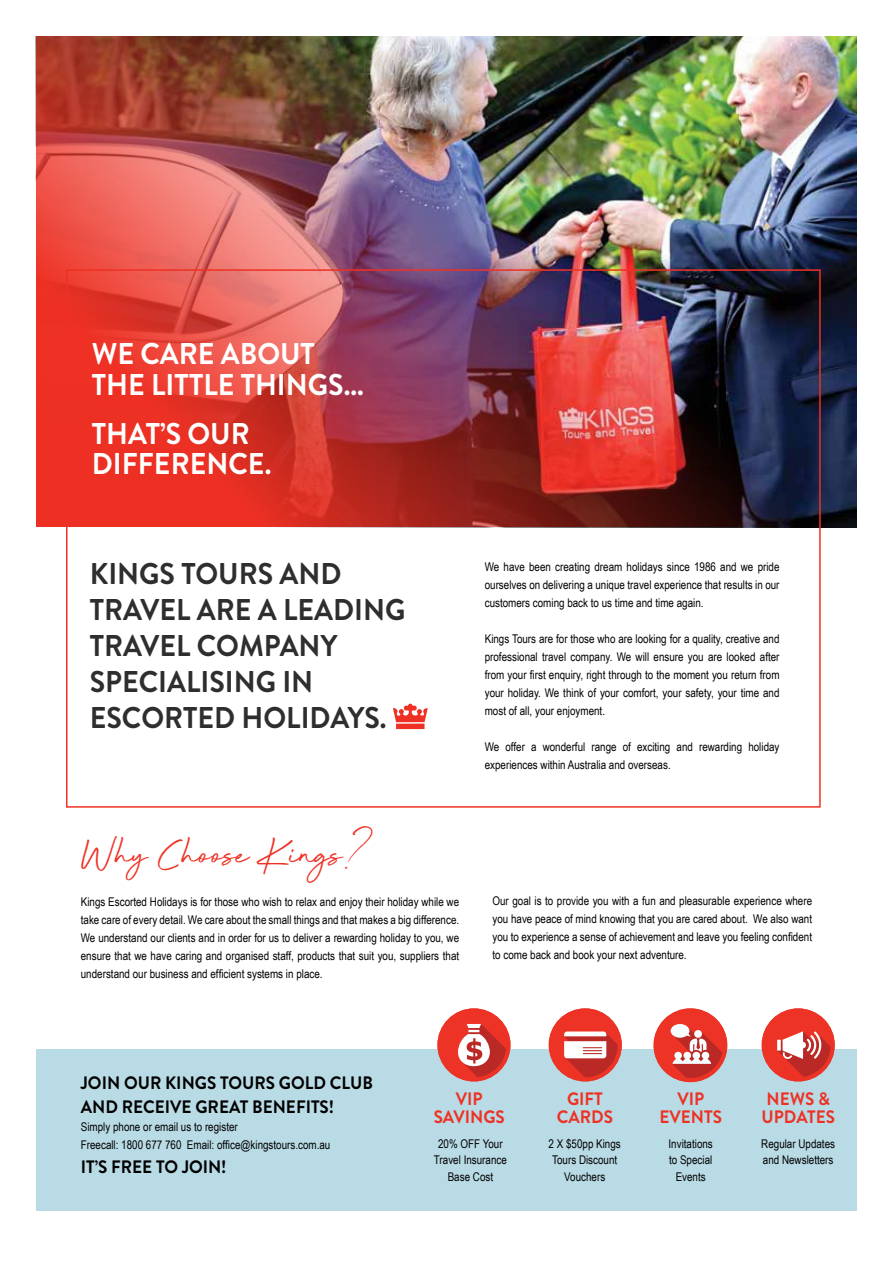
<style>
.page{position:relative;width:893px;height:1263px;background:#fff}
.page>*{position:absolute;margin:0;border:0;box-sizing:border-box;transform-origin:0 0}
.t1{font:45px "Beyond Infinity";color:#ee3124}
.t2{font:700 30px/36px "Brandon Grotesque";color:#2e2e2f;scale:.95 1}
.t3{font:700 30px/30px "Brandon Grotesque";color:#fff;scale:.95 1}
.t4{font:700 18px/24px "Brandon Grotesque";color:#000;scale:.95 1}
.t5{font:700 18px/18px "Brandon Grotesque";color:#ee3124;text-align:center;scale:.95 1}
.t6{font:12px/18px "Arial Narrow";color:#000;text-align:justify}
.s1{font-family:"modernline"}
</style>
<div class="page">
<div style="left:36px;top:1049px;width:821px;height:161px;background:#b9dbe5"></div>
<svg style="left:548px;top:1008px;width:74px;height:74px"></svg>
<svg style="left:761px;top:1008px;width:74px;height:74px"></svg>
<svg style="left:653px;top:1008px;width:75px;height:75px"></svg>
<svg style="left:437px;top:1008px;width:74px;height:74px"></svg>
<svg style="left:393px;top:704px;width:35px;height:18px"></svg>
<div style="left:396px;top:723px;width:28px;height:6px;background:#ee3124"></div>
<img style="left:36px;top:36px;width:821px;height:491px">
<h2 class="t3" style="left:92px;top:340px;width:288px">WE CARE ABOUT<br>THE LITTLE THINGS...</h2>
<h2 class="t3" style="left:92px;top:419px;width:191px">THAT’S OUR<br>DIFFERENCE.</h2>
<h2 class="t2" style="left:90px;top:556px;width:334px">KINGS TOURS AND<br>TRAVEL ARE A LEADING<br>TRAVEL COMPANY<br>SPECIALISING IN<br>ESCORTED HOLIDAYS.</h2>
<h1 class="t1" style="left:81px;top:830px;width:296px">Why Choose Kings<span class="s1">?</span></h1>
<p class="t6" style="left:81px;top:893px;width:380px">Kings Escorted Holidays is for those who wish to relax and enjoy their holiday while we take care of every detail. We care about the small things and that makes a big difference.<br>We understand our clients and in order for us to deliver a rewarding holiday to you, we ensure that we have caring and organised staff, products that suit you, suppliers that understand our business and efficient systems in place.</p>
<p class="t6" style="left:485px;top:558px;width:296px">We have been creating dream holidays since 1986 and we pride ourselves on delivering a unique travel experience that results in our customers coming back to us time and time again.</p>
<p class="t6" style="left:485px;top:630px;width:296px">Kings Tours are for those who are looking for a quality, creative and professional travel company. We will ensure you are looked after from your first enquiry, right through to the moment you return from your holiday. We think of your comfort, your safety, your time and most of all, your enjoyment.</p>
<p class="t6" style="left:485px;top:738px;width:296px">We offer a wonderful range of exciting and rewarding holiday experiences within Australia and overseas.</p>
<p class="t6" style="left:492px;top:891px;width:321px">Our goal is to provide you with a fun and pleasurable experience where you have peace of mind knowing that you are cared about. We also want you to experience a sense of achievement and leave you feeling confident to come back and book your next adventure.</p>
<h3 class="t4" style="left:81px;top:1071px;width:309px">JOIN OUR KINGS TOURS GOLD CLUB<br>AND RECEIVE GREAT BENEFITS!</h3>
<p class="t6" style="left:81px;top:1117px;width:251px">Simply phone or email us to register<br>Freecall: 1800 677 760 Email: office@kingstours.com.au</p>
<h3 class="t4" style="left:81px;top:1155px;width:155px">IT’S FREE TO JOIN!</h3>
<h3 class="t5" style="left:434px;top:1090px;width:76px">VIP<br>SAVINGS</h3>
<h3 class="t5" style="left:557px;top:1090px;width:61px">GIFT<br>CARDS</h3>
<h3 class="t5" style="left:659px;top:1090px;width:67px">VIP<br>EVENTS</h3>
<h3 class="t5" style="left:761px;top:1090px;width:79px;text-align:left">NEWS &amp;<br>UPDATES</h3>
<p class="t6" style="left:434px;top:1135px;width:74px;line-height:16.5px;text-align:center">20% OFF Your<br>Travel Insurance<br>Base Cost</p>
<p class="t6" style="left:549px;top:1135px;width:74px;line-height:16.5px;text-align:center">2 X $50pp Kings<br>Tours Discount<br>Vouchers</p>
<p class="t6" style="left:669px;top:1135px;width:46px;line-height:16.5px;text-align:center">Invitations to Special<br>Events</p>
<p class="t6" style="left:761px;top:1135px;width:75px;line-height:16.5px">Regular Updates and Newsletters</p>
</div>
